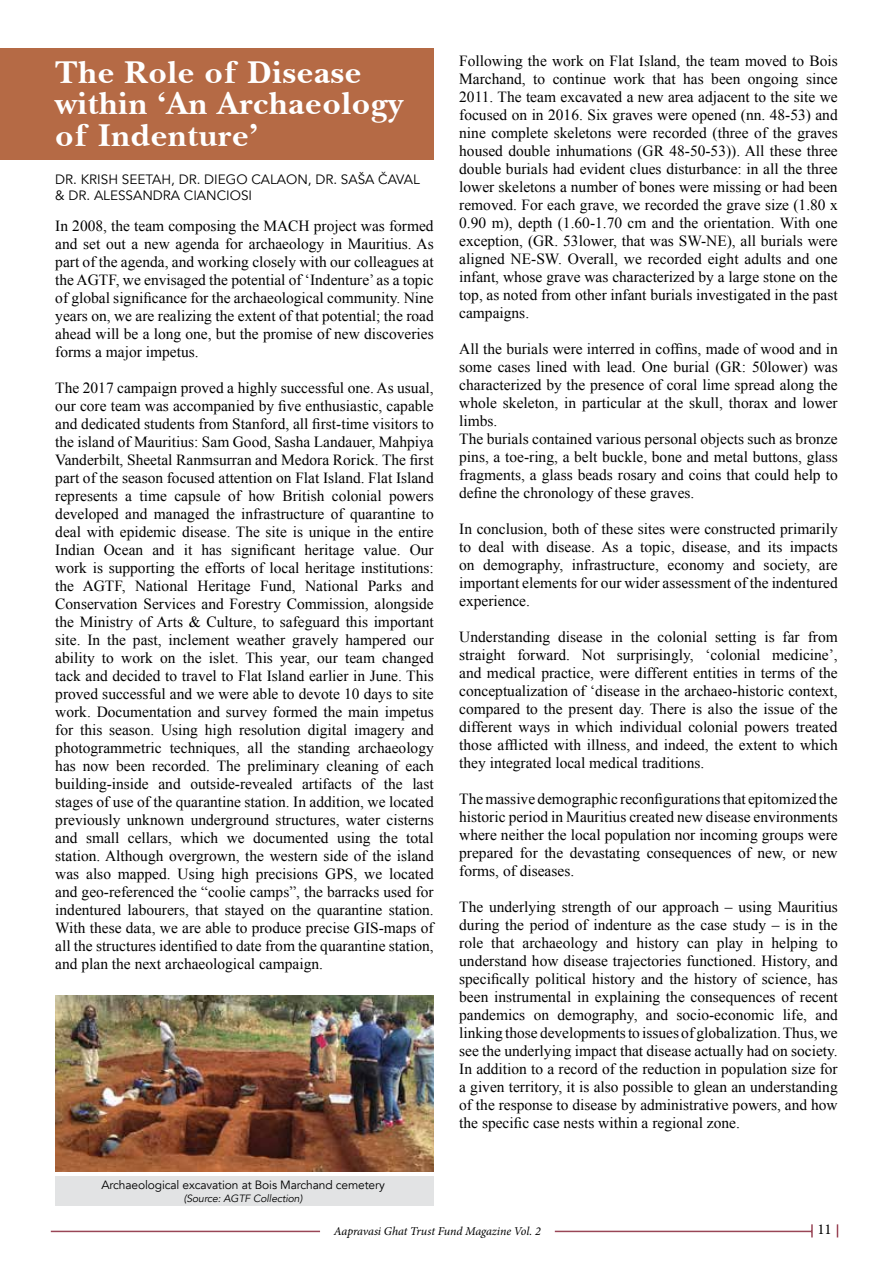
<style>
.page{position:relative;width:893px;height:1263px;background:#fff}
.page>*{position:absolute;margin:0;border:0;box-sizing:border-box;transform-origin:0 0}
.t1{font:700 33px/31.5px "Nebraska";letter-spacing:.025em;color:#fff}
.t2{font:15.45px/18px "Times New Roman";color:#000;text-align:justify}
.t3{font:15px "Minion Pro";color:#000}
.t4{font:13.5px/16.2px "Avenir";color:#000}
.t5{font:12px "Avenir";letter-spacing:-.01em;color:#000}
.t6{font:italic 12px "Minion Pro";letter-spacing:-.01em;color:#000}
.t7{font:italic 10.5px "Avenir";letter-spacing:-.01em;color:#000}
</style>
<div class="page">
<hr style="left:51px;top:1231px;width:269px;height:1px;background:#994556">
<hr style="left:555px;top:1231px;width:257px;height:1px;background:#994556">
<svg style="left:811px;top:1224px;width:2px;height:13px"></svg>
<svg style="left:837px;top:1224px;width:1px;height:13px"></svg>
<div style="left:0;top:48px;width:434px;height:111px;background:#b56a45"></div>
<img style="left:55px;top:995px;width:379px;height:176px">
<div style="left:55px;top:1176px;width:379px;height:30px;background:#e2e3e4"></div>
<h1 class="t1" style="left:55px;top:57px;width:349px">The Role of Disease within ‘An Archaeology of Indenture’</h1>
<p class="t4" style="left:55px;top:171px;width:366px">DR. KRISH SEETAH, DR. DIEGO CALAON, DR. SAŠA ČAVAL &amp; DR. ALESSANDRA CIANCIOSI</p>
<p class="t2" style="left:55px;top:217px;width:380px">In 2008, the team composing the MACH project was formed and set out a new agenda for archaeology in Mauritius. As part of the agenda, and working closely with our colleagues at the AGTF, we envisaged the potential of ‘Indenture’ as a topic of global significance for the archaeological community. Nine years on, we are realizing the extent of that potential; the road ahead will be a long one, but the promise of new discoveries forms a major impetus.</p>
<p class="t2" style="left:55px;top:379px;width:380px">The 2017 campaign proved a highly successful one. As usual, our core team was accompanied by five enthusiastic, capable and dedicated students from Stanford, all first-time visitors to the island of Mauritius: Sam Good, Sasha Landauer, Mahpiya Vanderbilt, Sheetal Ranmsurran and Medora Rorick. The first part of the season focused attention on Flat Island. Flat Island represents a time capsule of how British colonial powers developed and managed the infrastructure of quarantine to deal with epidemic disease. The site is unique in the entire Indian Ocean and it has significant heritage value. Our work is supporting the efforts of local heritage institutions: the AGTF, National Heritage Fund, National Parks and Conservation Services and Forestry Commission, alongside the Ministry of Arts &amp; Culture, to safeguard this important site. In the past, inclement weather gravely hampered our ability to work on the islet. This year, our team changed tack and decided to travel to Flat Island earlier in June. This proved successful and we were able to devote 10 days to site work. Documentation and survey formed the main impetus for this season. Using high resolution digital imagery and photogrammetric techniques, all the standing archaeology has now been recorded. The preliminary cleaning of each building-inside and outside-revealed artifacts of the last stages of use of the quarantine station. In addition, we located previously unknown underground structures, water cisterns and small cellars, which we documented using the total station. Although overgrown, the western side of the island was also mapped. Using high precisions GPS, we located and geo-referenced the “coolie camps”, the barracks used for indentured labourers, that stayed on the quarantine station.<br>With these data, we are able to produce precise GIS-maps of all the structures identified to date from the quarantine station, and plan the next archaeological campaign.</p>
<p class="t5" style="left:101px;top:1178px;width:285px">Archaeological excavation at Bois Marchand cemetery</p>
<p class="t7" style="left:184px;top:1192px;width:120px">(Source: AGTF Collection)</p>
<p class="t2" style="left:459px;top:52px;width:380px">Following the work on Flat Island, the team moved to Bois Marchand, to continue work that has been ongoing since 2011. The team excavated a new area adjacent to the site we focused on in 2016. Six graves were opened (nn. 48-53) and nine complete skeletons were recorded (three of the graves housed double inhumations (GR 48-50-53)). All these three double burials had evident clues disturbance: in all the three lower skeletons a number of bones were missing or had been removed. For each grave, we recorded the grave size (1.80 x 0.90 m), depth (1.60-1.70 cm and the orientation. With one exception, (GR. 53lower, that was SW-NE), all burials were aligned NE-SW. Overall, we recorded eight adults and one infant, whose grave was characterized by a large stone on the top, as noted from other infant burials investigated in the past campaigns.</p>
<p class="t2" style="left:459px;top:340px;width:380px;text-align:left">All the burials were interred in coffins, made of wood and in some cases lined with lead. One burial (GR: 50lower) was characterized by the presence of coral lime spread along the whole skeleton, in particular at the skull, thorax and lower limbs.<br>The burials contained various personal objects such as bronze pins, a toe-ring, a belt buckle, bone and metal buttons, glass fragments, a glass beads rosary and coins that could help to define the chronology of these graves.</p>
<p class="t2" style="left:459px;top:520px;width:380px">In conclusion, both of these sites were constructed primarily to deal with disease. As a topic, disease, and its impacts on demography, infrastructure, economy and society, are important elements for our wider assessment of the indentured experience.</p>
<p class="t2" style="left:459px;top:628px;width:380px">Understanding disease in the colonial setting is far from straight forward. Not surprisingly, ‘colonial medicine’, and medical practice, were different entities in terms of the conceptualization of ‘disease in the archaeo-historic context, compared to the present day. There is also the issue of the different ways in which individual colonial powers treated those afflicted with illness, and indeed, the extent to which they integrated local medical traditions.</p>
<p class="t2" style="left:459px;top:790px;width:380px">The massive demographic reconfigurations that epitomized the historic period in Mauritius created new disease environments where neither the local population nor incoming groups were prepared for the devastating consequences of new, or new forms, of diseases.</p>
<p class="t2" style="left:459px;top:898px;width:380px">The underlying strength of our approach – using Mauritius during the period of indenture as the case study – is in the role that archaeology and history can play in helping to understand how disease trajectories functioned. History, and specifically political history and the history of science, has been instrumental in explaining the consequences of recent pandemics on demography, and socio-economic life, and linking those developments to issues of globalization. Thus, we see the underlying impact that disease actually had on society.<br>In addition to a record of the reduction in population size for a given territory, it is also possible to glean an understanding of the response to disease by administrative powers, and how the specific case nests within a regional zone.</p>
<p class="t6" style="left:334px;top:1223px;width:208px">Aapravasi Ghat Trust Fund Magazine Vol. 2</p>
<p class="t3" style="left:817px;top:1219px;width:16px">11</p>
</div>
